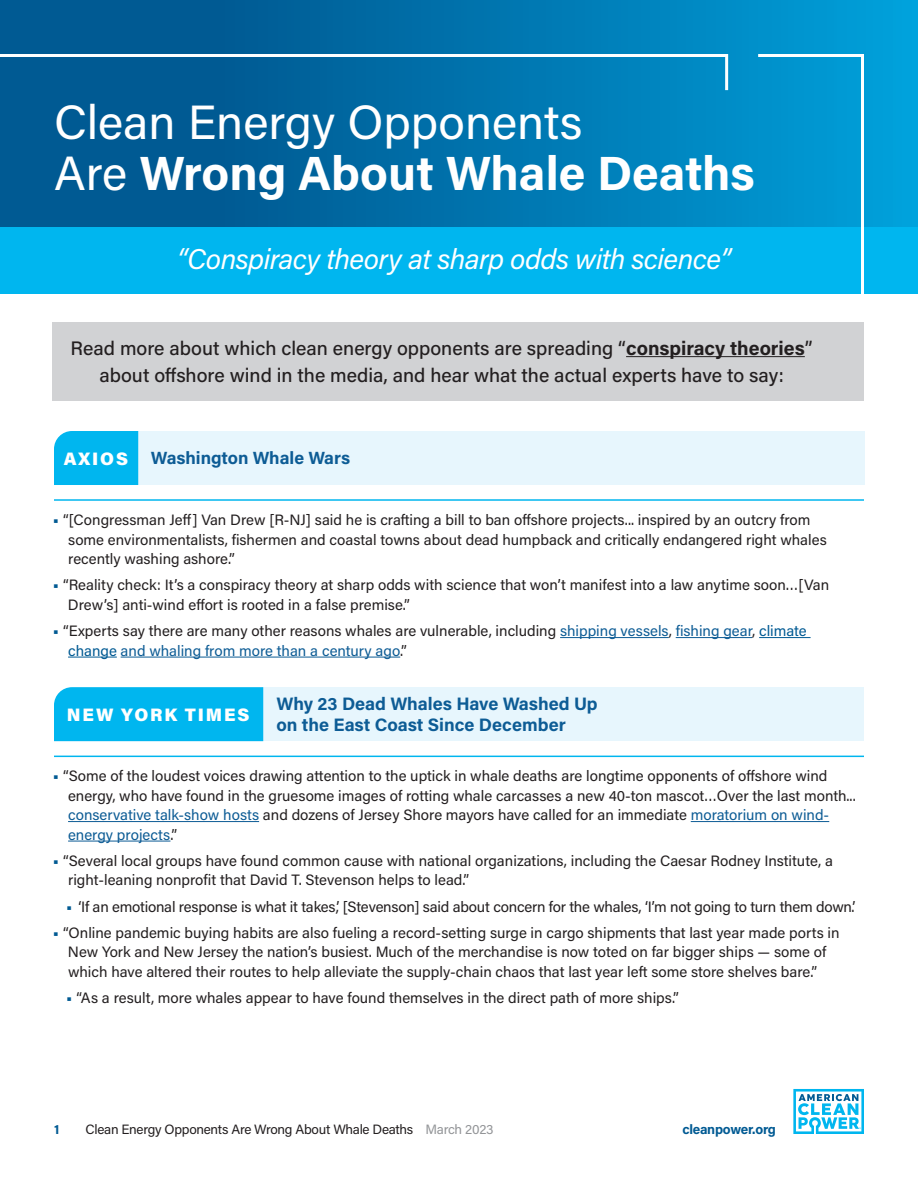
<style>
.page{position:relative;width:918px;height:1188px;background:#fff}
.page>*{position:absolute;margin:0;border:0;box-sizing:border-box;transform-origin:0 0}
.t1{font:48px/51px "Acumin Pro";color:#fff}
.Paragraph_Style_1{font:italic 28.5px "Acumin Pro";letter-spacing:-.02em;color:#fff}
.Paragraph_Style_1-2{font:500 19.5px/27px "Acumin Pro";color:#231f20;text-align:center}
.Paragraph_Style_1-3{font:700 18px/21px "Acumin Pro";letter-spacing:-.005em;color:#0d5c95}
.Paragraph_Style_1-4{font:900 18px "Acumin Pro";letter-spacing:.1em;color:#fff}
.Paragraph_Style_1-5{font:700 17.7px "Acumin Pro";letter-spacing:-.005em;color:#0d5c95}
.t2{font:15px/19.5px "Acumin Pro";color:#231f20}
.t3{font:13.5px "Acumin Pro";letter-spacing:-.02em;color:#231f20}
.t4{font:700 13.5px "Acumin Pro";letter-spacing:-.02em;color:#005a93}
.s1{font-weight:700}
.s2{font-weight:700;color:#005a93}
.s3{color:#0d5c95}
.s4{color:#005a93}
.s5{color:#939598}
</style>
<div class="page">
<svg style="left:793px;top:1089px;width:71px;height:45px"></svg>
<div style="left:0;top:225px;width:918px;height:69px;background:#00b6ef"></div>
<div style="left:0;top:0;width:918px;height:226px;background:linear-gradient(to right,#004d85,#009cd7)"></div>
<svg style="left:0;top:52px;width:730px;height:41px;background:#1376ab"></svg>
<svg style="left:755px;top:52px;width:110px;height:771px"></svg>
<div style="left:53px;top:322px;width:811px;height:78px;background:#d1d2d4"></div>
<hr style="left:626px;top:356px;width:179px;height:1px;background:#231f20">
<hr style="left:54px;top:499px;width:810px;height:2px;background:#00b6ef">
<hr style="left:54px;top:756px;width:810px;height:1px;background:#00b6ef">
<hr style="left:560px;top:637px;width:109px;height:1px;background:#0d5c95">
<hr style="left:676px;top:637px;width:76px;height:1px;background:#0d5c95">
<hr style="left:759px;top:637px;width:52px;height:1px;background:#005a93">
<hr style="left:68px;top:657px;width:49px;height:1px;background:#005a93">
<hr style="left:121px;top:657px;width:279px;height:1px;background:#0d5c95">
<hr style="left:68px;top:821px;width:191px;height:1px;background:#0d5c95">
<hr style="left:691px;top:821px;width:138px;height:1px;background:#0d5c95">
<hr style="left:68px;top:841px;width:102px;height:1px;background:#0d5c95">
<div style="left:138px;top:431px;width:727px;height:54px;background:#e7f6fd"></div>
<div style="left:54px;top:431px;width:84px;height:54px;background:#00b6ef"></div>
<div style="left:263px;top:688px;width:601px;height:53px;background:#e7f6fd"></div>
<div style="left:54px;top:687px;width:209px;height:54px;background:#00b6ef"></div>
<p class="t1" style="left:54px;top:95px;width:702px">Clean Energy Opponents<br>Are <span class="s1">Wrong About Whale Deaths</span></p>
<p class="Paragraph_Style_1" style="left:177px;top:239px;width:555px">“Conspiracy theory at sharp odds with science”</p>
<p class="Paragraph_Style_1-2" style="left:71px;top:334px;width:744px">Read more about which clean energy opponents are spreading “<span class="s1">conspiracy theories</span>” about offshore wind in the media, and hear what the actual experts have to say:</p>
<p class="Paragraph_Style_1-4" style="left:64px;top:446px;width:66px">AXIOS</p>
<p class="Paragraph_Style_1-5" style="left:151px;top:446px;width:201px">Washington Whale Wars</p>
<p class="t2" style="left:68px;top:509px;width:760px;text-indent:-15px"><span class="s2">•</span> “[Congressman Jeff] Van Drew [R-NJ] said he is crafting a bill to ban offshore projects... inspired by an outcry from some environmentalists, fishermen and coastal towns about dead humpback and critically endangered right whales recently washing ashore.”</p>
<p class="t2" style="left:68px;top:575px;width:763px;text-indent:-15px"><span class="s2">•</span> “Reality check: It’s a conspiracy theory at sharp odds with science that won’t manifest into a law anytime soon…[Van<br>Drew’s] anti-wind effort is rooted in a false premise.”</p>
<p class="t2" style="left:68px;top:620px;width:740px;text-indent:-15px"><span class="s2">•</span> “Experts say there are many other reasons whales are vulnerable, including <span class="s3">shipping vessels</span>, <span class="s3">fishing gear</span>, <span class="s4">climate change</span> <span class="s3">and whaling from more than a century ago</span>.”</p>
<p class="Paragraph_Style_1-4" style="left:67px;top:702px;width:184px">NEW YORK TIMES</p>
<p class="Paragraph_Style_1-3" style="left:276px;top:693px;width:323px">Why 23 Dead Whales Have Washed Up on the East Coast Since December</p>
<p class="t2" style="left:68px;top:765px;width:789px;text-indent:-15px"><span class="s2">•</span> “Some of the loudest voices drawing attention to the uptick in whale deaths are longtime opponents of offshore wind energy, who have found in the gruesome images of rotting whale carcasses a new 40-ton mascot…Over the last month... <span class="s3">conservative talk-show hosts</span> and dozens of Jersey Shore mayors have called for an immediate <span class="s3">moratorium on wind&shy;energy projects</span>.”</p>
<p class="t2" style="left:68px;top:850px;width:766px;text-indent:-15px"><span class="s2">•</span> “Several local groups have found common cause with national organizations, including the Caesar Rodney Institute, a right-leaning nonprofit that David T. Stevenson helps to lead.”</p>
<p class="t2" style="left:66px;top:896px;width:791px"><span class="s2">•</span> ‘If an emotional response is what it takes,’ [Stevenson] said about concern for the whales, ‘I’m not going to turn them down.’</p>
<p class="t2" style="left:53px;top:922px;width:788px;text-align:center"><span class="s2">•</span> “Online pandemic buying habits are also fueling a record-setting surge in cargo shipments that last year made ports in<br>New York and New Jersey the nation’s busiest. Much of the merchandise is now toted on far bigger ships — some of which have altered their routes to help alleviate the supply-chain chaos that last year left some store shelves bare.”</p>
<p class="t2" style="left:66px;top:987px;width:614px"><span class="s2">•</span> “As a result, more whales appear to have found themselves in the direct path of more ships.”</p>
<p class="t4" style="left:54px;top:1120px;width:7px">1</p>
<p class="t3" style="left:85px;top:1120px;width:410px">Clean Energy Opponents Are Wrong About Whale Deaths <span class="s5">March 2023</span></p>
<p class="t4" style="left:682px;top:1120px;width:95px">cleanpower.org</p>
</div>
